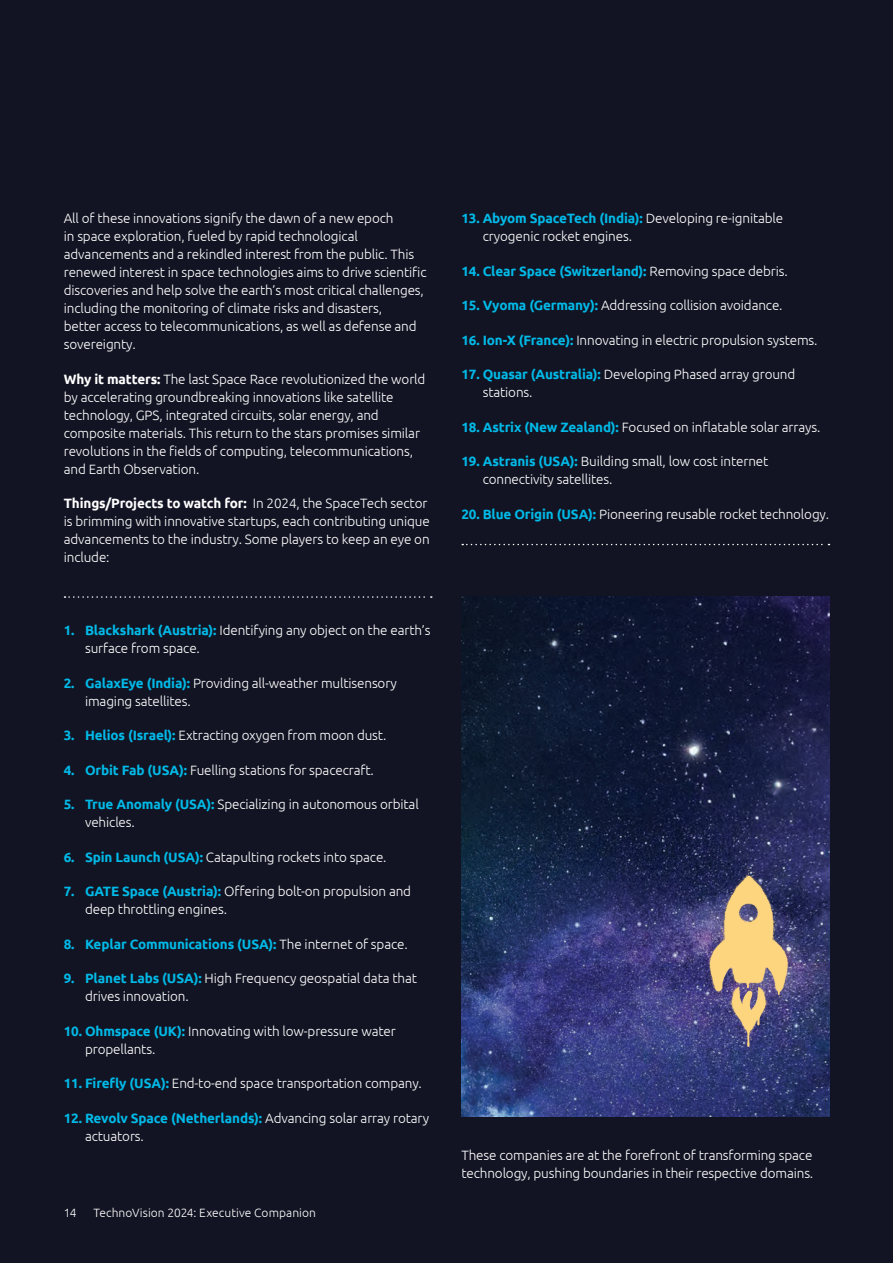
<style>
.page{position:relative;width:893px;height:1263px;background:#121423}
.page>*{position:absolute;margin:0;border:0;box-sizing:border-box;transform-origin:0 0}
.t1{font:300 13.5px/18px "Ubuntu";letter-spacing:-.01em;color:#fff}
.t2{font:700 13.5px "Ubuntu";letter-spacing:-.01em;color:#00b9e7}
.t3{font:300 12px "Ubuntu";letter-spacing:.005em;color:#fff}
.s1{font-weight:700}
.s2{font-weight:700;color:#00b9e7}
.s3{font-weight:300;color:#fff}
</style>
<div class="page">
<svg style="left:65px;top:596px;width:367px;height:2px"></svg>
<svg style="left:462px;top:544px;width:367px;height:1px"></svg>
<img style="left:461px;top:596px;width:368px;height:520px">
<svg style="left:708px;top:868px;width:81px;height:179px;background:#8f7f7b"></svg>
<p class="t1" style="left:64px;top:209px;width:364px">All of these innovations signify the dawn of a new epoch<br>in space exploration, fueled by rapid technological advancements and a rekindled interest from the public. This renewed interest in space technologies aims to drive scientific discoveries and help solve the earth’s most critical challenges, including the monitoring of climate risks and disasters,<br>better access to telecommunications, as well as defense and sovereignty.</p>
<p class="t1" style="left:64px;top:369px;width:363px"><span class="s1">Why it matters:</span> The last Space Race revolutionized the world by accelerating groundbreaking innovations like satellite technology, GPS, integrated circuits, solar energy, and composite materials. This return to the stars promises similar revolutions in the fields of computing, telecommunications, and Earth Observation.</p>
<p class="t1" style="left:64px;top:494px;width:368px"><span class="s1">Things/Projects to watch for:</span> In 2024, the SpaceTech sector is brimming with innovative startups, each contributing unique advancements to the industry. Some players to keep an eye on include:</p>
<p class="t1" style="left:85px;top:621px;width:347px;text-indent:-21px"><span class="s2">1. Blackshark (Austria):</span> Identifying any object on the earth’s surface from space.</p>
<p class="t1" style="left:85px;top:674px;width:313px;text-indent:-21px"><span class="s2">2. GalaxEye (India):</span> Providing all-weather multisensory imaging satellites.</p>
<p class="t1" style="left:64px;top:726px;width:324px"><span class="s2">3. Helios (Israel):</span> Extracting oxygen from moon dust.</p>
<p class="t1" style="left:64px;top:761px;width:312px"><span class="s2">4. Orbit Fab (USA):</span> Fuelling stations for spacecraft.</p>
<p class="t1" style="left:85px;top:795px;width:335px;text-indent:-21px"><span class="s2">5. True Anomaly (USA):</span> Specializing in autonomous orbital vehicles.</p>
<p class="t1" style="left:64px;top:848px;width:324px"><span class="s2">6. Spin Launch (USA):</span> Catapulting rockets into space.</p>
<p class="t1" style="left:85px;top:882px;width:328px;text-indent:-21px"><span class="s2">7. GATE Space (Austria):</span> Offering bolt-on propulsion and deep throttling engines.</p>
<p class="t2" style="left:64px;top:936px;width:345px">8. Keplar Communications (USA): <span class="s3">The internet of space.</span></p>
<p class="t1" style="left:85px;top:969px;width:334px;text-indent:-21px"><span class="s2">9. Planet Labs (USA):</span> High Frequency geospatial data that drives innovation.</p>
<p class="t1" style="left:85px;top:1022px;width:312px;text-indent:-21px"><span class="s2">10. Ohmspace (UK):</span> Innovating with low-pressure water propellants.</p>
<p class="t1" style="left:64px;top:1074px;width:360px"><span class="s2">11. Firefly (USA):</span> End-to-end space transportation company.</p>
<p class="t1" style="left:85px;top:1109px;width:346px;text-indent:-21px"><span class="s2">12. Revolv Space (Netherlands):</span> Advancing solar array rotary actuators.</p>
<p class="t3" style="left:64px;top:1205px;width:14px">14</p>
<p class="t3" style="left:94px;top:1205px;width:224px">TechnoVision 2024: Executive Companion</p>
<p class="t1" style="left:483px;top:209px;width:302px;text-indent:-21px"><span class="s2">13. Abyom SpaceTech (India):</span> Developing re-ignitable cryogenic rocket engines.</p>
<p class="t2" style="left:461px;top:263px;width:328px">14. Clear Space (Switzerland): <span class="s3">Removing space debris.</span></p>
<p class="t1" style="left:461px;top:296px;width:323px"><span class="s2">15. Vyoma (Germany):</span> Addressing collision avoidance.</p>
<p class="t1" style="left:461px;top:330px;width:358px"><span class="s2">16. Ion-X (France):</span> Innovating in electric propulsion systems.</p>
<p class="t1" style="left:483px;top:365px;width:314px;text-indent:-21px"><span class="s2">17. Quasar (Australia):</span> Developing Phased array ground stations.</p>
<p class="t1" style="left:461px;top:417px;width:360px"><span class="s2">18. Astrix (New Zealand):</span> Focused on inflatable solar arrays.</p>
<p class="t1" style="left:483px;top:452px;width:287px;text-indent:-21px"><span class="s2">19. Astranis (USA):</span> Building small, low cost internet connectivity satellites.</p>
<p class="t1" style="left:461px;top:504px;width:369px"><span class="s2">20. Blue Origin (USA):</span> Pioneering reusable rocket technology.</p>
<p class="t1" style="left:461px;top:1146px;width:353px">These companies are at the forefront of transforming space technology, pushing boundaries in their respective domains.</p>
</div>
